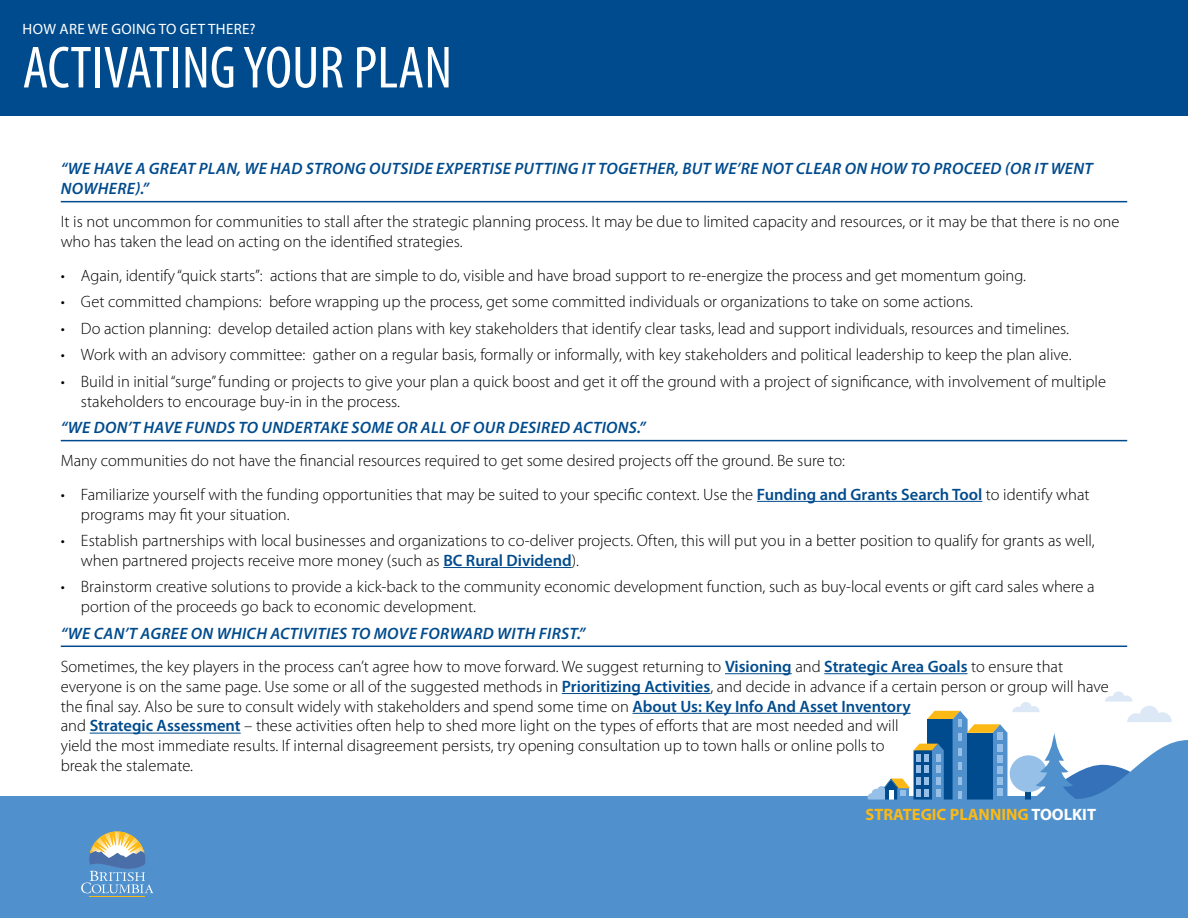
<style>
.page{position:relative;width:1188px;height:918px;background:#fff}
.page>*{position:absolute;margin:0;border:0;box-sizing:border-box;transform-origin:0 0}
.t1{font:condensed 60px "Myriad Pro";color:#fff}
.t2{font:300 16.5px/19.8px "Myriad Pro";color:#000}
.t3{font:italic 600 16.5px/19.8px "Myriad Pro";letter-spacing:.02em;color:#004b8d}
.t4{font:700 16.5px "Myriad Pro";color:#fcb916}
.t5{font:15px "Myriad Pro";letter-spacing:.02em;color:#fff}
.s1{font-weight:600;color:#004b8d}
.s2{font-weight:600;font-style:italic;color:#004b8d}
.s3{color:#fff}
</style>
<div class="page">
<div style="left:0;top:0;width:1188px;height:116px;background:#004b8d"></div>
<svg style="left:1105px;top:691px;width:67px;height:31px"></svg>
<svg style="left:868px;top:702px;width:188px;height:37px"></svg>
<svg style="left:0;top:739px;width:1188px;height:179px;fill:#5091cd"></svg>
<hr style="left:90px;top:897px;width:55px;height:1px;background:#fdb913">
<svg style="left:81px;top:831px;width:72px;height:62px;background:#7fa2bb"></svg>
<hr style="left:61px;top:201px;width:1066px;height:1px;background:#004b8d">
<hr style="left:61px;top:440px;width:1066px;height:1px;background:#004b8d">
<hr style="left:757px;top:501px;width:225px;height:1px;background:#004b8d">
<hr style="left:443px;top:567px;width:129px;height:1px;background:#004b8d">
<hr style="left:61px;top:646px;width:1066px;height:1px;background:#004b8d">
<hr style="left:725px;top:673px;width:67px;height:1px;background:#004b8d">
<hr style="left:824px;top:673px;width:144px;height:1px;background:#004b8d">
<hr style="left:562px;top:693px;width:148px;height:1px;background:#004b8d">
<hr style="left:632px;top:713px;width:279px;height:1px;background:#004b8d">
<hr style="left:90px;top:733px;width:151px;height:1px;background:#004b8d">
<p class="t5" style="left:23px;top:19px;width:235px">HOW ARE WE GOING TO GET THERE?</p>
<h1 class="t1" style="left:22px;top:31px;width:431px">ACTIVATING YOUR PLAN</h1>
<p class="t3" style="left:61px;top:159px;width:1034px">“WE HAVE A GREAT PLAN, WE HAD STRONG OUTSIDE EXPERTISE PUTTING IT TOGETHER, BUT WE’RE NOT CLEAR ON HOW TO PROCEED (OR IT WENT<br>NOWHERE).”</p>
<p class="t2" style="left:61px;top:212px;width:1060px">It is not uncommon for communities to stall after the strategic planning process. It may be due to limited capacity and resources, or it may be that there is no one who has taken the lead on acting on the identified strategies.</p>
<p class="t2" style="left:61px;top:265px;width:967px">• Again, identify “quick starts”: actions that are simple to do, visible and have broad support to re-energize the process and get momentum going.</p>
<p class="t2" style="left:61px;top:292px;width:914px">• Get committed champions: before wrapping up the process, get some committed individuals or organizations to take on some actions.</p>
<p class="t2" style="left:61px;top:318px;width:1010px">• Do action planning: develop detailed action plans with key stakeholders that identify clear tasks, lead and support individuals, resources and timelines.</p>
<p class="t2" style="left:61px;top:345px;width:1012px">• Work with an advisory committee: gather on a regular basis, formally or informally, with key stakeholders and political leadership to keep the plan alive.</p>
<p class="t2" style="left:81px;top:371px;width:1027px;text-indent:-20px">• Build in initial “surge” funding or projects to give your plan a quick boost and get it off the ground with a project of significance, with involvement of multiple stakeholders to encourage buy-in in the process.</p>
<p class="t3" style="left:61px;top:417px;width:587px">“WE DON’T HAVE FUNDS TO UNDERTAKE SOME OR ALL OF OUR DESIRED ACTIONS.”</p>
<p class="t2" style="left:61px;top:451px;width:786px">Many communities do not have the financial resources required to get some desired projects off the ground. Be sure to:</p>
<p class="t2" style="left:81px;top:484px;width:1010px;text-indent:-20px">• Familiarize yourself with the funding opportunities that may be suited to your specific context. Use the <span class="s1">Funding and Grants Search Tool</span> to identify what programs may fit your situation.</p>
<p class="t2" style="left:81px;top:531px;width:1015px;text-indent:-20px">• Establish partnerships with local businesses and organizations to co-deliver projects. Often, this will put you in a better position to qualify for grants as well, when partnered projects receive more money (such as <span class="s1">BC Rural Dividend</span>).</p>
<p class="t2" style="left:81px;top:577px;width:1015px;text-indent:-20px">• Brainstorm creative solutions to provide a kick-back to the community economic development function, such as buy-local events or gift card sales where a portion of the proceeds go back to economic development.</p>
<p class="t2" style="left:61px;top:616px;width:1004px;line-height:33.3px"><span class="s2">“WE CAN’T AGREE ON WHICH ACTIVITIES TO MOVE FORWARD WITH FIRST.”<br></span>Sometimes, the key players in the process can’t agree how to move forward. We suggest returning to <span class="s1">Visioning</span> and <span class="s1">Strategic Area Goals</span> to ensure that</p>
<p class="t2" style="left:61px;top:676px;width:1050px">everyone is on the same page. Use some or all of the suggested methods in <span class="s1">Prioritizing Activities</span>, and decide in advance if a certain person or group will have the final say. Also be sure to consult widely with stakeholders and spend some time on <span class="s1">About Us: Key Info And Asset Inventory<br></span>and <span class="s1">Strategic Assessment</span> – these activities often help to shed more light on the types of efforts that are most needed and will<br>yield the most immediate results. If internal disagreement persists, try opening consultation up to town halls or online polls to<br>break the stalemate.</p>
<p class="t4" style="left:866px;top:803px;width:232px">STRATEGIC PLANNING <span class="s3">TOOLKIT</span></p>
</div>
